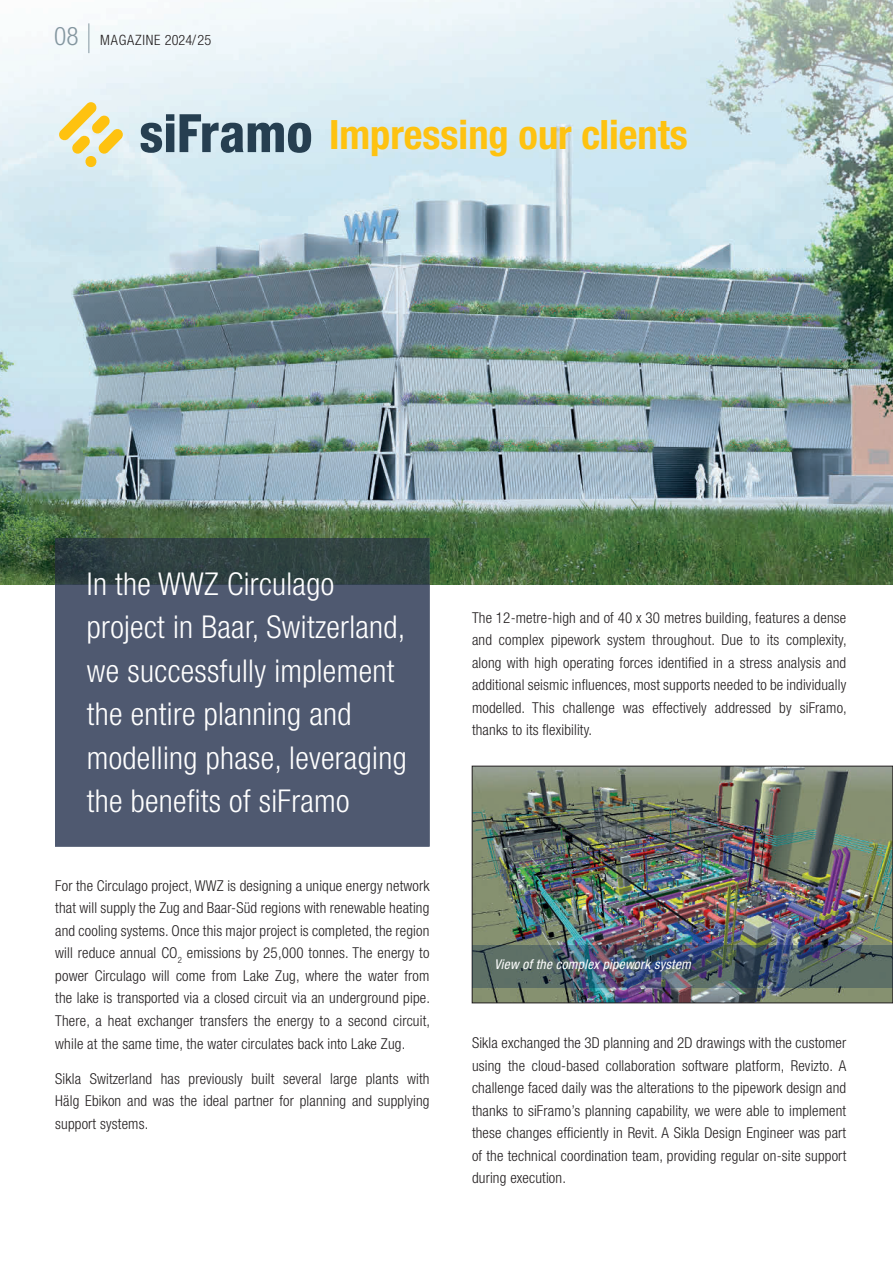
<style>
.page{position:relative;width:893px;height:1263px;background:#fff}
.page>*{position:absolute;margin:0;border:0;box-sizing:border-box;transform-origin:0 0}
.t1{font:700 condensed 40.5px "Helvetica Neue LT Pro";color:#fec210}
.t2{font:300 condensed 31.5px/43.5px "Helvetica Neue LT Pro";letter-spacing:.01em;color:#fff}
.t3{font:300 condensed 15px/22.5px "Helvetica Neue LT Pro";letter-spacing:.01em;color:#231f20;text-align:justify}
.t4{font:300 condensed 14.25px "Helvetica Neue LT Pro";letter-spacing:.055em;color:#231f20}
.t5{font:italic condensed 13.5px "Helvetica Neue LT Pro";letter-spacing:.015em;color:#fff}
.s1{font-size:25.5px;color:#83969f}
</style>
<div class="page">
<img style="left:0;top:0;width:893px;height:584px">
<hr style="left:89px;top:23px;width:1px;height:30px;background:#83969f">
<svg style="left:59px;top:102px;width:64px;height:65px;background:#ebe1ac"></svg>
<svg style="left:141px;top:114px;width:33px;height:39px"></svg>
<svg style="left:180px;top:114px;width:131px;height:39px;background:#8096a2"></svg>
<div style="left:55px;top:538px;width:374px;height:308px;background:linear-gradient(to right,#2c3d40,#324542)"></div>
<div style="left:55px;top:584px;width:374px;height:262px;background:#4f5970"></div>
<img style="left:474px;top:768px;width:417px;height:233px">
<div style="left:472px;top:766px;width:421px;height:237px;border:1px solid #231f20"></div>
<img style="left:472px;top:945px;width:421px;height:43px">
<p class="t4" style="left:54px;top:32px;width:159px"><span class="s1">08</span> MAGAZINE 2024/25</p>
<h1 class="t1" style="left:329px;top:110px;width:360px">Impressing our clients</h1>
<h2 class="t2" style="left:87px;top:561px;width:321px">In the WWZ Circulago project in Baar, Switzerland, we successfully implement the entire planning and modelling phase, leveraging the benefits of siFramo</h2>
<p class="t3" style="left:55px;top:874px;width:376px">For the Circulago project, WWZ is designing a unique energy network that will supply the Zug and Baar-Süd regions with renewable heating and cooling systems. Once this major project is completed, the region will reduce annual CO<sub>2</sub> emissions by 25,000 tonnes. The energy to power Circulago will come from Lake Zug, where the water from the lake is transported via a closed circuit via an underground pipe.<br>There, a heat exchanger transfers the energy to a second circuit, while at the same time, the water circulates back into Lake Zug.</p>
<p class="t3" style="left:55px;top:1067px;width:376px">Sikla Switzerland has previously built several large plants with Hälg Ebikon and was the ideal partner for planning and supplying support systems.</p>
<p class="t3" style="left:472px;top:606px;width:376px">The 12-metre-high and of 40 x 30 metres building, features a dense and complex pipework system throughout. Due to its complexity, along with high operating forces identified in a stress analysis and additional seismic influences, most supports needed to be individually modelled. This challenge was effectively addressed by siFramo, thanks to its flexibility.</p>
<p class="t5" style="left:494px;top:957px;width:198px">View of the complex pipework system</p>
<p class="t3" style="left:472px;top:1032px;width:376px">Sikla exchanged the 3D planning and 2D drawings with the customer using the cloud-based collaboration software platform, Revizto. A challenge faced daily was the alterations to the pipework design and thanks to siFramo’s planning capability, we were able to implement these changes efficiently in Revit. A Sikla Design Engineer was part of the technical coordination team, providing regular on-site support during execution.</p>
</div>
